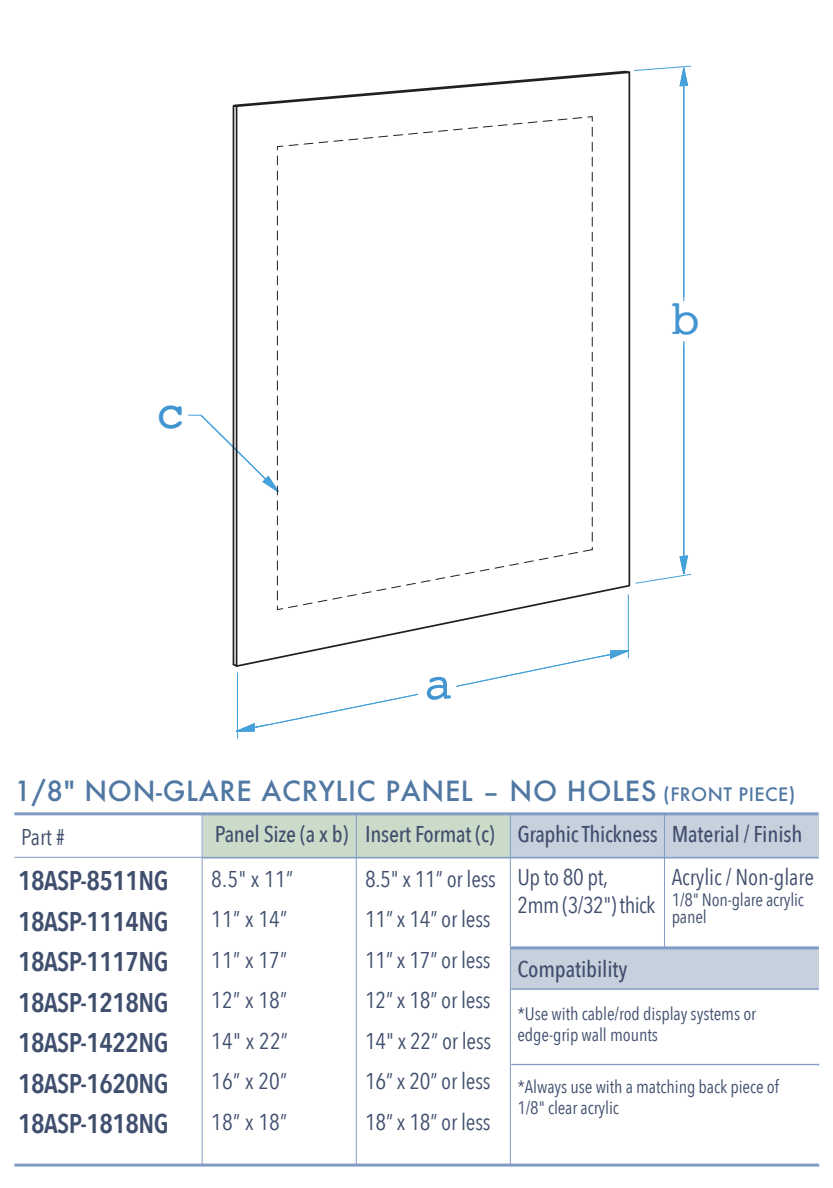
<style>
.page{position:relative;width:833px;height:1188px;background:#fff}
.page>*{position:absolute;margin:0;border:0;box-sizing:border-box;transform-origin:0 0}
.t1{font:48px "Courier";color:#4295d1}
.t2{font:600 27px/40.5px "Avenir Next Condensed";letter-spacing:-.02em;color:#404f6e;text-align:justify}
.t3{font:500 27px "Futura";letter-spacing:.025em;color:#5078a2}
.t4{font:22.8px/40.5px "Avenir Next Condensed";letter-spacing:-.01em;color:#404f6e}
.t5{font:500 22.8px "Avenir Next Condensed";letter-spacing:-.01em;color:#404f6e}
.t6{font:22.8px/40.5px "Avenir Next Condensed";letter-spacing:.01em;color:#404f6e}
.t7{font:18px/21px "Avenir Next Condensed";letter-spacing:-.005em;color:#404f6e}
.s1{font-size:18px}
</style>
<div class="page">
<div style="left:510px;top:815px;width:308px;height:42px;background:#c7d1dd"></div>
<hr style="left:511px;top:1064px;width:307px;height:1px;background:#819cc4">
<div style="left:510px;top:947px;width:308px;height:42px;background:#c7d1dd"></div>
<div style="left:203px;top:815px;width:307px;height:42px;background:#cbdbc9"></div>
<hr style="left:14px;top:812px;width:804px;height:3px;background:#819cc4">
<hr style="left:14px;top:857px;width:804px;height:1px;background:#819cc4">
<hr style="left:203px;top:857px;width:615px;height:2px;background:#819cc4">
<hr style="left:202px;top:814px;width:1px;height:350px;background:#819cc4">
<hr style="left:356px;top:814px;width:1px;height:351px;background:#819cc4">
<hr style="left:664px;top:813px;width:1px;height:135px;background:#819cc4">
<hr style="left:510px;top:946px;width:308px;height:3px;background:#819cc4">
<hr style="left:511px;top:988px;width:307px;height:2px;background:#819cc4">
<hr style="left:14px;top:1164px;width:804px;height:3px;background:#819cc4">
<svg style="left:236px;top:694px;width:182px;height:38px"></svg>
<hr style="left:237px;top:673px;width:1px;height:65px;background:#45a1d9">
<hr style="left:683px;top:68px;width:1px;height:233px;background:#45a1d9">
<svg style="left:635px;top:341px;width:56px;height:242px"></svg>
<svg style="left:188px;top:415px;width:47px;height:77px"></svg>
<svg style="left:235px;top:297px;width:396px;height:370px"></svg>
<hr style="left:232px;top:106px;width:2px;height:559px;background:#231f20">
<svg style="left:232px;top:662px;width:7px;height:5px"></svg>
<svg style="left:232px;top:66px;width:459px;height:231px"></svg>
<svg style="left:277px;top:116px;width:315px;height:494px"></svg>
<hr style="left:510px;top:814px;width:1px;height:351px;background:#819cc4">
<svg style="left:427px;top:650px;width:202px;height:37px"></svg>
<h1 class="t1" style="left:157px;top:376px;width:30px">c</h1>
<h1 class="t1" style="left:670px;top:282px;width:30px">b</h1>
<p class="t3" style="left:14px;top:772px;width:782px">1/8" NON-GLARE ACRYLIC PANEL – NO HOLES <span class="s1">(FRONT PIECE)</span></p>
<p class="t4" style="left:21px;top:815px;width:45px">Part #</p>
<p class="t2" style="left:18px;top:860px;width:152px">18ASP-8511NG 18ASP-1114NG 18ASP-1117NG 18ASP-1218NG 18ASP-1422NG 18ASP-1620NG 18ASP-1818NG</p>
<p class="t6" style="left:211px;top:857px;width:83px">8.5" x 11”<br>11” x 14”<br>11” x 17”<br>12” x 18”<br>14" x 22”<br>16” x 20”<br>18” x 18”</p>
<p class="t5" style="left:671px;top:820px;width:132px">Material / Finish</p>
<p class="t4" style="left:671px;top:856px;width:144px">Acrylic / Non-glare</p>
<p class="t7" style="left:671px;top:891px;width:134px;line-height:16.5px">1/8" Non-glare acrylic panel</p>
<p class="t5" style="left:215px;top:820px;width:444px">Panel Size (a x b) Insert Format (c) Graphic Thickness</p>
<p class="t4" style="left:517px;top:862px;width:139px;line-height:27.3px">Up to 80 pt,<br>2mm (3/32") thick</p>
<p class="t4" style="left:365px;top:857px;width:132px">8.5" x 11” or less<br>11” x 14” or less<br>11” x 17” or less<br>12” x 18” or less<br>14" x 22” or less<br>16” x 20” or less<br>18” x 18” or less</p>
<p class="t5" style="left:517px;top:955px;width:112px">Compatibility</p>
<p class="t7" style="left:517px;top:1003px;width:240px">*Use with cable/rod display systems or edge-grip wall mounts</p>
<p class="t7" style="left:517px;top:1076px;width:263px">*Always use with a matching back piece of<br>1/8" clear acrylic</p>
</div>
